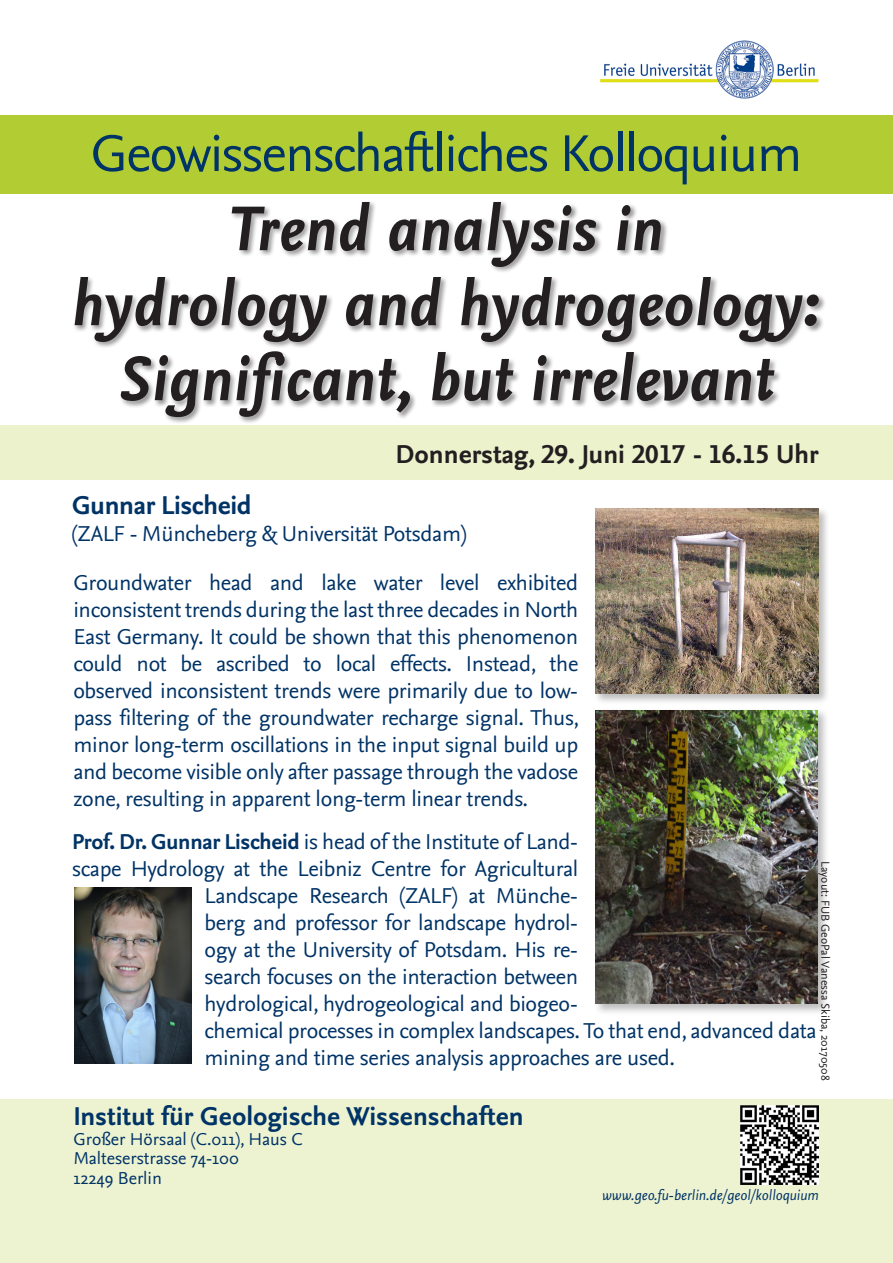
<style>
.page{position:relative;width:893px;height:1263px;background:#fff}
.page>*{position:absolute;margin:0;border:0;box-sizing:border-box;transform-origin:0 0}
.Headline{font:italic 700 66px/75px "Nexus Sans TF";letter-spacing:.01em;color:#231f20;text-align:center}
.Headline-2{font:54px "Nexus Sans";letter-spacing:-.03em;color:#036}
.Unterzeile{font:700 27px "Nexus Sans TF";color:#036}
.Unterzeile-2{font:700 27px "Nexus Sans TF";color:#231f20}
.Headline-3{font:700 27px "Nexus Sans";letter-spacing:-.015em;color:#036}
.Headline-4{font:22.5px/27px "Nexus Sans";letter-spacing:-.015em;color:#036;text-align:justify}
.Headline-5{font:22.5px "Nexus Sans TF";letter-spacing:-.015em;color:#036}
.Unterzeile-3{font:18px "Nexus Sans";color:#036}
.Unterzeile-4{font:italic 15px "Nexus Sans";color:#036}
.t1{font:12px "Nexus Sans";color:#231f20}
.s1{font-weight:700}
</style>
<div class="page">
<img style="left:600px;top:40px;width:219px;height:59px">
<div style="left:0;top:425px;width:893px;height:54px;background:#ebf2cc"></div>
<div style="left:66px;top:193px;width:761px;height:233px;background:#fff;opacity:.75"></div>
<div style="left:0;top:1099px;width:893px;height:164px;background:#edf3d1"></div>
<div style="left:0;top:115px;width:893px;height:79px;background:#b2cc33"></div>
<img style="left:740px;top:1106px;width:79px;height:78px">
<div style="left:593px;top:708px;width:236px;height:308px;background:#231f20;opacity:.3"></div>
<img style="left:595px;top:710px;width:222px;height:294px">
<div style="left:594px;top:507px;width:236px;height:198px;background:#231f20;opacity:.3"></div>
<img style="left:595px;top:508px;width:224px;height:185px">
<img style="left:74px;top:888px;width:118px;height:176px">
<p class="Headline-2" style="left:91px;top:119px;width:713px">Geowissenschaftliches Kolloquium</p>
<p class="Headline" style="left:70px;top:190px;width:749px">Trend analysis in<br>hydrology and hydrogeology:<br>Significant, but irrelevant</p>
<p class="Unterzeile-2" style="left:395px;top:437px;width:425px">Donnerstag, 29. Juni 2017 - 16.15 Uhr</p>
<p class="Headline-3" style="left:72px;top:488px;width:181px">Gunnar Lischeid</p>
<p class="Headline-5" style="left:72px;top:519px;width:395px">(ZALF - Müncheberg &amp; Universität Potsdam)</p>
<p class="Headline-4" style="left:73px;top:569px;width:507px">Groundwater head and lake water level exhibited inconsistent trends during the last three decades in North East Germany. It could be shown that this phenomenon could not be ascribed to local effects. Instead, the observed inconsistent trends were primarily due to low&shy;pass filtering of the groundwater recharge signal. Thus, minor long-term oscillations in the input signal build up and become visible only after passage through the vadose zone, resulting in apparent long-term linear trends.</p>
<p class="Headline-4" style="left:72px;top:828px;width:507px"><span class="s1">Prof. Dr. Gunnar Lischeid</span> is head of the Institute of Land-</p>
<p class="Headline-4" style="left:72px;top:855px;width:507px">scape Hydrology at the Leibniz Centre for Agricultural</p>
<p class="Headline-4" style="left:205px;top:882px;width:375px">Landscape Research (ZALF) at Münche-</p>
<p class="Headline-4" style="left:205px;top:909px;width:375px">berg and professor for landscape hydrol-</p>
<p class="Headline-4" style="left:205px;top:936px;width:375px">ogy at the University of Potsdam. His re-</p>
<p class="Headline-4" style="left:205px;top:963px;width:375px">search focuses on the interaction between</p>
<p class="Headline-4" style="left:205px;top:990px;width:375px">hydrological, hydrogeological and biogeo-</p>
<p class="Headline-4" style="left:205px;top:1017px;width:613px">chemical processes in complex landscapes. To that end, advanced data</p>
<p class="Headline-4" style="left:205px;top:1044px;width:472px">mining and time series analysis approaches are used.</p>
<p class="t1" style="left:833px;top:861px;width:221px;rotate:90deg">Layout: FUB GeoPal Vanessa Skiba, 20170508</p>
<p class="Unterzeile" style="left:73px;top:1099px;width:452px">Institut für Geologische Wissenschaften</p>
<p class="Unterzeile-3" style="left:73px;top:1127px;width:231px">Großer Hörsaal (C.011), Haus C</p>
<p class="Unterzeile-3" style="left:73px;top:1147px;width:167px">Malteserstrasse 74-100</p>
<p class="Unterzeile-3" style="left:73px;top:1166px;width:90px">12249 Berlin</p>
<p class="Unterzeile-4" style="left:602px;top:1186px;width:218px">www.geo.fu-berlin.de/geol/kolloquium</p>
</div>
